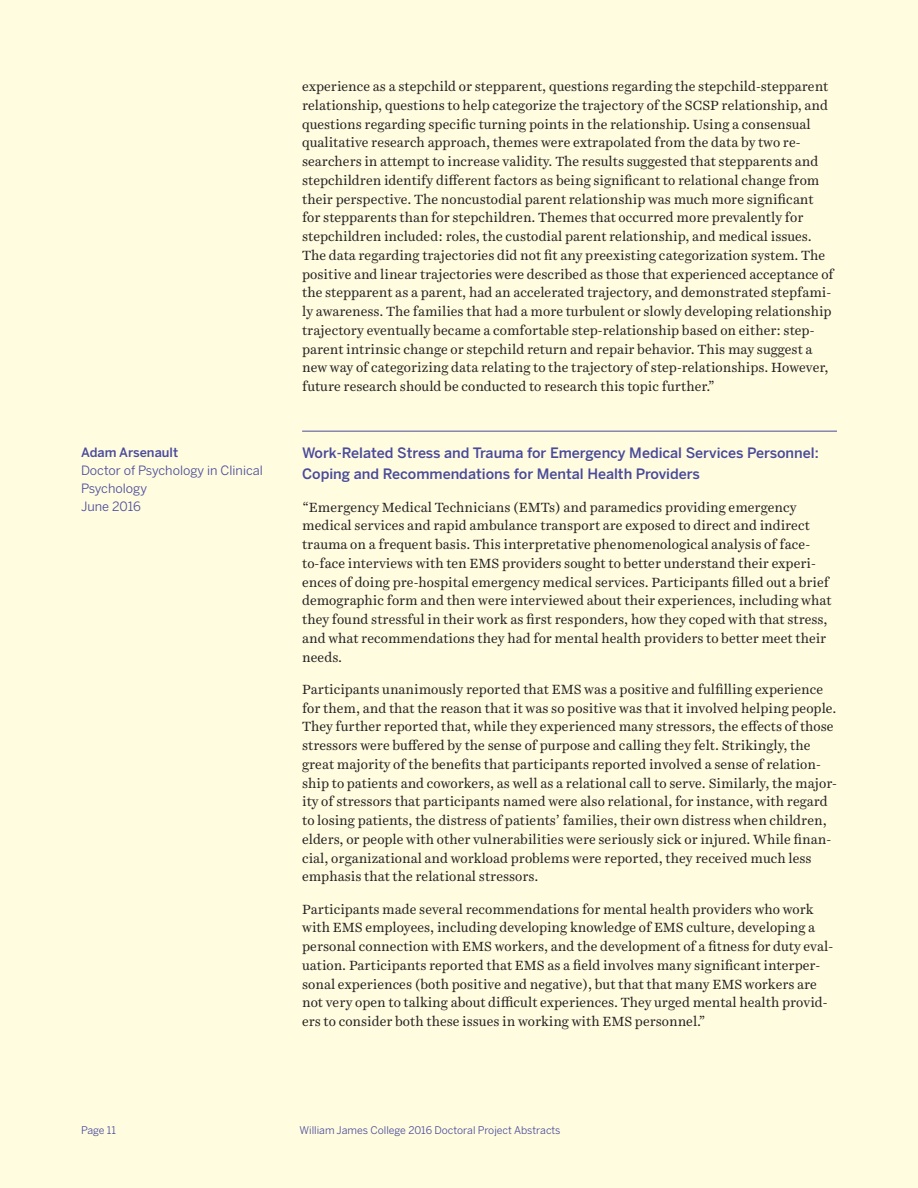
<style>
.page{position:relative;width:918px;height:1188px;background:#fffce0}
.page>*{position:absolute;margin:0;border:0;box-sizing:border-box;transform-origin:0 0}
.DP_Title{font:500 14.25px/21px "Benton Sans";color:#494a9b}
.body_text__space_aft{font:13.5px/18.8px "Harriet Text";color:#231f20}
.Program_and_Year{font:12.75px/18px "Benton Sans";color:#494a9b}
.Student_Name{font:500 12.75px "Benton Sans";color:#494a9b}
.t1{font:10.5px "Benton Sans";color:#494a9b}
</style>
<div class="page">
<hr style="left:302px;top:431px;width:535px;height:1px;background:#494a9b">
<p class="Student_Name" style="left:81px;top:445px;width:99px">Adam Arsenault</p>
<p class="Program_and_Year" style="left:81px;top:461px;width:183px">Doctor of Psychology in Clinical<br>Psychology</p>
<p class="Program_and_Year" style="left:81px;top:497px;width:61px">June 2016</p>
<p class="body_text__space_aft" style="left:302px;top:77px;width:533px">experience as a stepchild or stepparent, questions regarding the stepchild-stepparent relationship, questions to help categorize the trajectory of the SCSP relationship, and questions regarding specific turning points in the relationship. Using a consensual qualitative research approach, themes were extrapolated from the data by two re&shy;searchers in attempt to increase validity. The results suggested that stepparents and stepchildren identify different factors as being significant to relational change from their perspective. The noncustodial parent relationship was much more significant for stepparents than for stepchildren. Themes that occurred more prevalently for stepchildren included: roles, the custodial parent relationship, and medical issues.<br>The data regarding trajectories did not fit any preexisting categorization system. The positive and linear trajectories were described as those that experienced acceptance of the stepparent as a parent, had an accelerated trajectory, and demonstrated stepfami&shy;ly awareness. The families that had a more turbulent or slowly developing relationship trajectory eventually became a comfortable step-relationship based on either: step&shy;parent intrinsic change or stepchild return and repair behavior. This may suggest a new way of categorizing data relating to the trajectory of step-relationships. However, future research should be conducted to research this topic further.”</p>
<p class="DP_Title" style="left:302px;top:442px;width:518px">Work-Related Stress and Trauma for Emergency Medical Services Personnel:<br>Coping and Recommendations for Mental Health Providers</p>
<p class="body_text__space_aft" style="left:302px;top:497px;width:531px">“Emergency Medical Technicians (EMTs) and paramedics providing emergency medical services and rapid ambulance transport are exposed to direct and indirect trauma on a frequent basis. This interpretative phenomenological analysis of face&shy;to-face interviews with ten EMS providers sought to better understand their experi&shy;ences of doing pre-hospital emergency medical services. Participants filled out a brief demographic form and then were interviewed about their experiences, including what they found stressful in their work as first responders, how they coped with that stress, and what recommendations they had for mental health providers to better meet their needs.</p>
<p class="body_text__space_aft" style="left:302px;top:680px;width:536px">Participants unanimously reported that EMS was a positive and fulfilling experience for them, and that the reason that it was so positive was that it involved helping people.<br>They further reported that, while they experienced many stressors, the effects of those stressors were buffered by the sense of purpose and calling they felt. Strikingly, the great majority of the benefits that participants reported involved a sense of relation&shy;ship to patients and coworkers, as well as a relational call to serve. Similarly, the major&shy;ity of stressors that participants named were also relational, for instance, with regard to losing patients, the distress of patients’ families, their own distress when children, elders, or people with other vulnerabilities were seriously sick or injured. While finan&shy;cial, organizational and workload problems were reported, they received much less emphasis that the relational stressors.</p>
<p class="body_text__space_aft" style="left:302px;top:899px;width:533px">Participants made several recommendations for mental health providers who work with EMS employees, including developing knowledge of EMS culture, developing a personal connection with EMS workers, and the development of a fitness for duty eval&shy;uation. Participants reported that EMS as a field involves many significant interper&shy;sonal experiences (both positive and negative), but that that many EMS workers are not very open to talking about difficult experiences. They urged mental health provid&shy;ers to consider both these issues in working with EMS personnel.”</p>
<p class="t1" style="left:81px;top:1124px;width:36px">Page 11</p>
<p class="t1" style="left:300px;top:1124px;width:263px">William James College 2016 Doctoral Project Abstracts</p>
</div>
